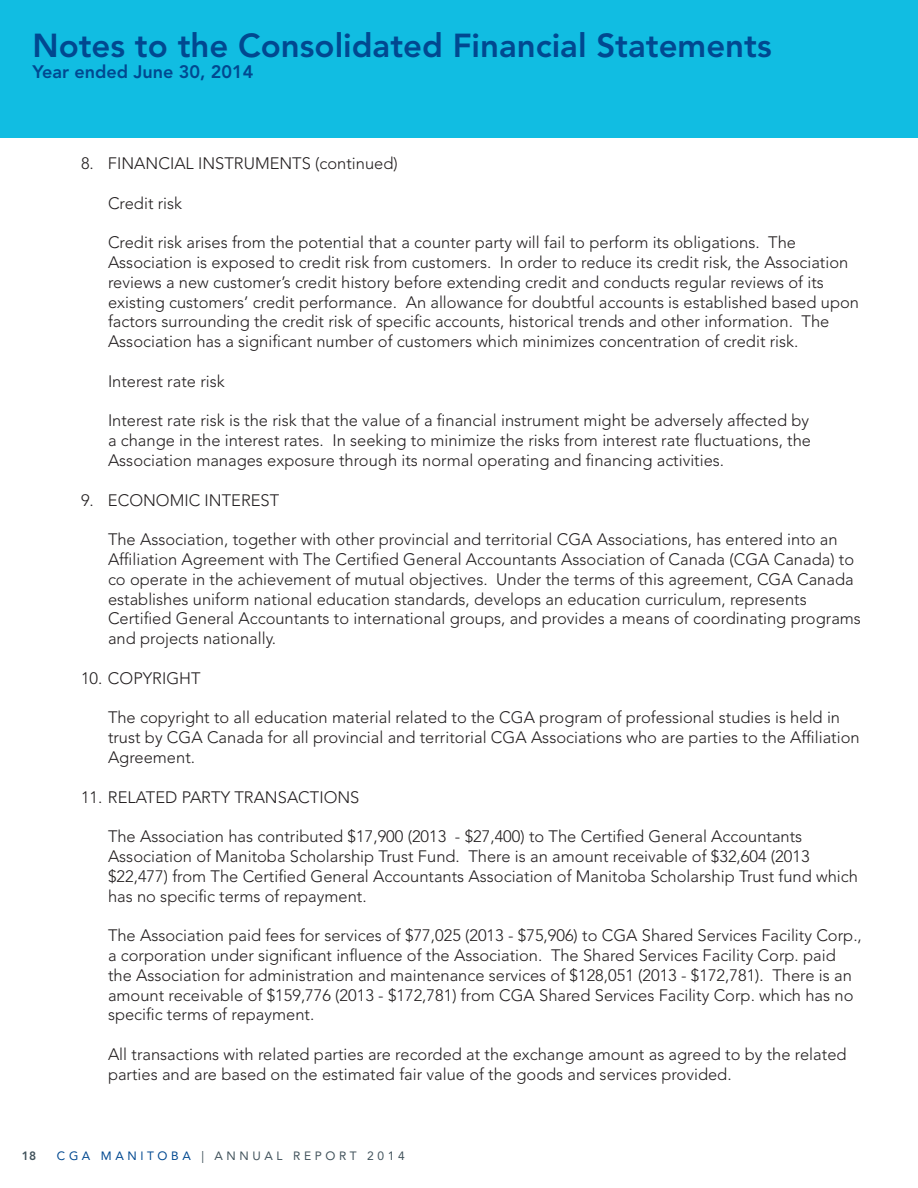
<style>
.page{position:relative;width:918px;height:1188px;background:#fff}
.page>*{position:absolute;margin:0;border:0;box-sizing:border-box;transform-origin:0 0}
.t1{font:800 33px "Avenir LT Std";color:#014890}
.t2{font:800 18px "Avenir LT Std";color:#014890}
.t3{font:300 16.5px/19.8px "Avenir LT Std";color:#231f20}
.t4{font:12px "Avenir LT Std";letter-spacing:.3em;color:#41525b}
.t5{font:800 12px "Avenir LT Std";color:#41525b}
.s1{color:#014890}
</style>
<div class="page">
<div style="left:0;top:0;width:918px;height:138px;background:#11bde2"></div>
<p class="t1" style="left:32px;top:26px;width:741px">Notes to the Consolidated Financial Statements</p>
<p class="t2" style="left:32px;top:61px;width:222px">Year ended June 30, 2014</p>
<p class="t3" style="left:81px;top:154px;width:318px">8. FINANCIAL INSTRUMENTS (continued)</p>
<p class="t3" style="left:108px;top:193px;width:76px">Credit risk</p>
<p class="t3" style="left:108px;top:233px;width:753px">Credit risk arises from the potential that a counter party will fail to perform its obligations. The Association is exposed to credit risk from customers. In order to reduce its credit risk, the Association reviews a new customer’s credit history before extending credit and conducts regular reviews of its existing customers’ credit performance. An allowance for doubtful accounts is established based upon factors surrounding the credit risk of specific accounts, historical trends and other information. The Association has a significant number of customers which minimizes concentration of credit risk.</p>
<p class="t3" style="left:108px;top:371px;width:118px">Interest rate risk</p>
<p class="t3" style="left:108px;top:411px;width:705px;text-align:justify">Interest rate risk is the risk that the value of a financial instrument might be adversely affected by a change in the interest rates. In seeking to minimize the risks from interest rate fluctuations, the Association manages exposure through its normal operating and financing activities.</p>
<p class="t3" style="left:81px;top:490px;width:200px">9. ECONOMIC INTEREST</p>
<p class="t3" style="left:108px;top:530px;width:754px">The Association, together with other provincial and territorial CGA Associations, has entered into an Affiliation Agreement with The Certified General Accountants Association of Canada (CGA Canada) to co operate in the achievement of mutual objectives. Under the terms of this agreement, CGA Canada establishes uniform national education standards, develops an education curriculum, represents Certified General Accountants to international groups, and provides a means of coordinating programs and projects nationally.</p>
<p class="t3" style="left:81px;top:668px;width:121px">10. COPYRIGHT</p>
<p class="t3" style="left:108px;top:708px;width:753px">The copyright to all education material related to the CGA program of professional studies is held in trust by CGA Canada for all provincial and territorial CGA Associations who are parties to the Affiliation<br>Agreement.</p>
<p class="t3" style="left:81px;top:787px;width:280px">11. RELATED PARTY TRANSACTIONS</p>
<p class="t3" style="left:108px;top:827px;width:752px">The Association has contributed $17,900 (2013 - $27,400) to The Certified General Accountants Association of Manitoba Scholarship Trust Fund. There is an amount receivable of $32,604 (2013 $22,477) from The Certified General Accountants Association of Manitoba Scholarship Trust fund which has no specific terms of repayment.</p>
<p class="t3" style="left:108px;top:926px;width:755px">The Association paid fees for services of $77,025 (2013 - $75,906) to CGA Shared Services Facility Corp., a corporation under significant influence of the Association. The Shared Services Facility Corp. paid the Association for administration and maintenance services of $128,051 (2013 - $172,781). There is an amount receivable of $159,776 (2013 - $172,781) from CGA Shared Services Facility Corp. which has no specific terms of repayment.</p>
<p class="t3" style="left:108px;top:1045px;width:740px">All transactions with related parties are recorded at the exchange amount as agreed to by the related parties and are based on the estimated fair value of the goods and services provided.</p>
<p class="t5" style="left:22px;top:1149px;width:16px">18</p>
<p class="t4" style="left:57px;top:1149px;width:349px"><span class="s1">CGA MANITOBA</span> | ANNUAL REPORT 2014</p>
</div>
